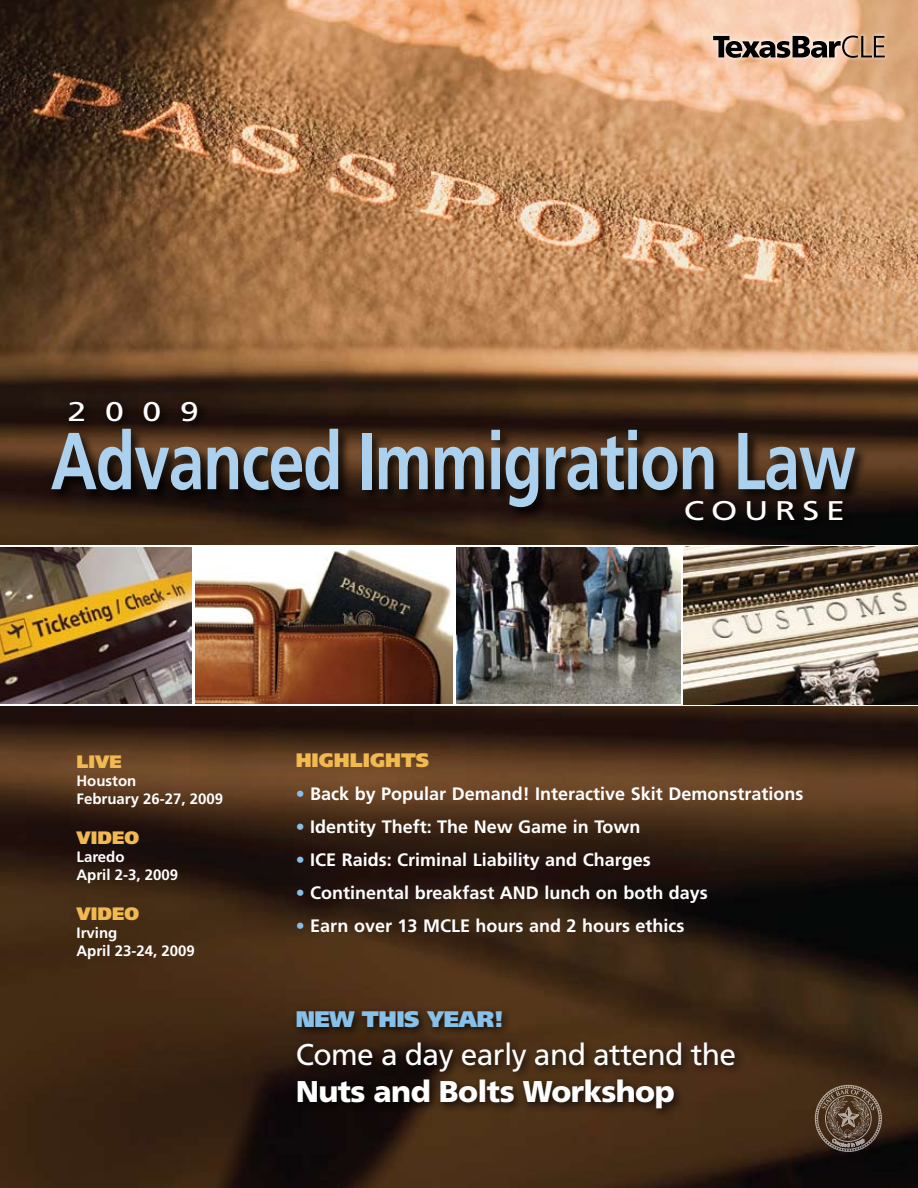
<style>
.page{position:relative;width:918px;height:1188px;background:#fff}
.page>*{position:absolute;margin:0;border:0;box-sizing:border-box;transform-origin:0 0}
.t1{font:700 80.7px "Frutiger LT Std";letter-spacing:-.02em;color:#abd1ef;scale:.8 1}
.t2{font:30px "Frutiger LT Std";letter-spacing:-.02em;color:#fff}
.t3{font:900 30px "Frutiger LT Std";letter-spacing:-.02em;color:#fff}
.t4{font:27px "Frutiger LT Std";letter-spacing:.2em;color:#fff;scale:1.25 1}
.t5{font:900 22.5px "Frutiger LT Std";letter-spacing:-.02em;color:#87c1ea}
.t6{font:900 19.5px "Frutiger LT Std";color:#f1b94f}
.t7{font:700 18px "Frutiger LT Std";color:#fff}
.t8{font:900 18px "Frutiger LT Std";color:#f1b94f}
.t9{font:700 15px/18px "Frutiger LT Std";color:#fff}
.s1{color:#87c1ea}
</style>
<div class="page">
<img style="left:0;top:706px;width:918px;height:482px">
<img style="left:0;top:0;width:918px;height:544px">
<svg style="left:815px;top:1085px;width:67px;height:67px"></svg>
<img style="left:456px;top:547px;width:225px;height:156px">
<img style="left:195px;top:549px;width:257px;height:154px">
<div style="left:709px;top:31px;width:180px;height:31px;background:#fff;opacity:.95"></div>
<svg style="left:713px;top:36px;width:172px;height:22px"></svg>
<img style="left:0;top:548px;width:192px;height:156px">
<img style="left:684px;top:547px;width:234px;height:158px">
<div style="left:49px;top:427px;width:819px;height:94px;background:#000;opacity:.85"></div>
<div style="left:64px;top:396px;width:143px;height:37px;background:#000;opacity:.85"></div>
<div style="left:680px;top:495px;width:173px;height:36px;background:#000;opacity:.85"></div>
<div style="left:292px;top:1006px;width:453px;height:114px;background:#000;opacity:.75"></div>
<h3 class="t4" style="left:68px;top:396px;width:107px">2 0 0 9</h3>
<h1 class="t1" style="left:51px;top:414px;width:1008px">Advanced Immigration Law</h1>
<h3 class="t4" style="left:684px;top:495px;width:131px">COURSE</h3>
<p class="t8" style="left:76px;top:751px;width:47px">LIVE</p>
<p class="t9" style="left:76px;top:772px;width:148px">Houston<br>February 26-27, 2009</p>
<p class="t8" style="left:76px;top:827px;width:64px">VIDEO</p>
<p class="t9" style="left:76px;top:848px;width:103px">Laredo<br>April 2-3, 2009</p>
<p class="t8" style="left:76px;top:902px;width:64px">VIDEO</p>
<p class="t9" style="left:76px;top:923px;width:120px">Irving<br>April 23-24, 2009</p>
<p class="t6" style="left:296px;top:749px;width:135px">HIGHLIGHTS</p>
<p class="t7" style="left:296px;top:783px;width:509px"><span class="s1">•</span> Back by Popular Demand! Interactive Skit Demonstrations</p>
<p class="t7" style="left:296px;top:816px;width:346px"><span class="s1">•</span> Identity Theft: The New Game in Town</p>
<p class="t7" style="left:296px;top:849px;width:357px"><span class="s1">•</span> ICE Raids: Criminal Liability and Charges</p>
<p class="t7" style="left:296px;top:882px;width:414px"><span class="s1">•</span> Continental breakfast AND lunch on both days</p>
<p class="t7" style="left:296px;top:915px;width:390px"><span class="s1">•</span> Earn over 13 MCLE hours and 2 hours ethics</p>
<p class="t5" style="left:296px;top:1006px;width:209px">NEW THIS YEAR!</p>
<h2 class="t2" style="left:296px;top:1037px;width:442px">Come a day early and attend the</h2>
<h2 class="t3" style="left:296px;top:1074px;width:381px">Nuts and Bolts Workshop</h2>
</div>
